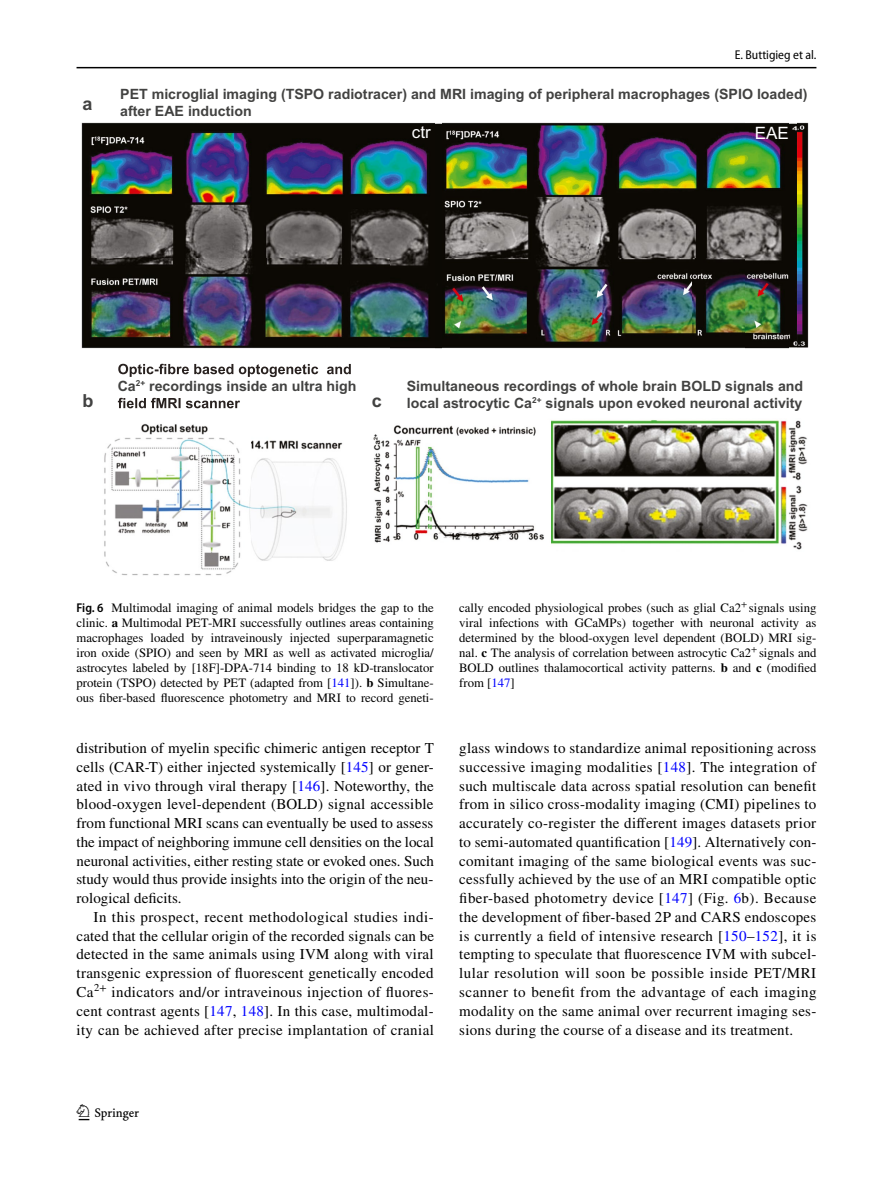
<style>
.page{position:relative;width:893px;height:1187px;background:#fff}
.page>*{position:absolute;margin:0;border:0;box-sizing:border-box;transform-origin:0 0}
.t1{font:22.5px "Springnew Regular 2";color:#000}
.t2{font:18px "Arial Bold MT4";color:#424241}
.t3{font:16.95px "Arial MT4";color:#fff}
.t4{font:15px/18.8px "STIX";letter-spacing:.02em;color:#000;text-align:justify}
.t5{font:14.25px/17px "Arial Bold MT4";color:#424241}
.t6{font:12.75px/15px "STIX";color:#000;text-align:justify}
.t7{font:semi-condensed 12.75px "Myriad Pro";color:#000}
.s1{font-family:"Myriad Pro";font-weight:600;font-stretch:semi-condensed}
.s2{font-weight:700}
.s3{color:#00f}
</style>
<div class="page">
<hr style="left:77px;top:67px;width:739px;height:1px;background:#000">
<img style="left:81px;top:122px;width:355px;height:227px">
<img style="left:441px;top:122px;width:304px;height:136px">
<img style="left:745px;top:122px;width:44px;height:227px">
<img style="left:441px;top:258px;width:304px;height:91px">
<img style="left:436px;top:123px;width:5px;height:226px">
<img style="left:796px;top:122px;width:13px;height:226px">
<div style="left:789px;top:123px;width:7px;height:225px;background:#0c0904"></div>
<img style="left:373px;top:425px;width:171px;height:118px">
<img style="left:551px;top:420px;width:257px;height:130px">
<img style="left:104px;top:423px;width:243px;height:153px">
<svg style="left:118px;top:364px;width:233px;height:13px"></svg>
<svg style="left:118px;top:398px;width:122px;height:10px"></svg>
<p class="t7" style="left:735px;top:48px;width:83px">E. Buttigieg et al.</p>
<p class="t2" style="left:82px;top:91px;width:12px">a</p>
<p class="t5" style="left:120px;top:85px;width:689px">PET microglial imaging (TSPO radiotracer) and MRI imaging of peripheral macrophages (SPIO loaded) after EAE induction</p>
<p class="t3" style="left:412px;top:121px;width:20px">ctr</p>
<p class="t3" style="left:755px;top:122px;width:36px">EAE</p>
<p class="t2" style="left:82px;top:388px;width:12px">b</p>
<p class="t5" style="left:118px;top:378px;width:240px">Ca<sup>2+</sup> recordings inside an ultra high</p>
<p class="t2" style="left:372px;top:388px;width:12px">c</p>
<p class="t5" style="left:407px;top:378px;width:398px">Simultaneous recordings of whole brain BOLD signals and local astrocytic Ca<sup>2+</sup> signals upon evoked neuronal activity</p>
<p class="t6" style="left:77px;top:601px;width:359px"><span class="s1">Fig. 6</span> Multimodal imaging of animal models bridges the gap to the clinic. <span class="s2">a</span> Multimodal PET-MRI successfully outlines areas containing macrophages loaded by intraveinously injected superparamagnetic iron oxide (SPIO) and seen by MRI as well as activated microglia/ astrocytes labeled by [18F]-DPA-714 binding to 18 kD-translocator protein (TSPO) detected by PET (adapted from [<span class="s3">141</span>]). <span class="s2">b</span> Simultane&shy;ous fiber-based fluorescence photometry and MRI to record geneti-</p>
<p class="t6" style="left:459px;top:601px;width:359px">cally encoded physiological probes (such as glial Ca2<sup>+</sup> signals using viral infections with GCaMPs) together with neuronal activity as determined by the blood-oxygen level dependent (BOLD) MRI sig&shy;nal. <span class="s2">c</span> The analysis of correlation between astrocytic Ca2<sup>+</sup> signals and BOLD outlines thalamocortical activity patterns. <span class="s2">b</span> and <span class="s2">c</span> (modified from [<span class="s3">147</span>]</p>
<p class="t4" style="left:77px;top:739px;width:359px">distribution of myelin specific chimeric antigen receptor T cells (CAR-T) either injected systemically [<span class="s3">145</span>] or gener&shy;ated in vivo through viral therapy [<span class="s3">146</span>]. Noteworthy, the blood-oxygen level-dependent (BOLD) signal accessible from functional MRI scans can eventually be used to assess the impact of neighboring immune cell densities on the local neuronal activities, either resting state or evoked ones. Such study would thus provide insights into the origin of the neu&shy;rological deficits.</p>
<p class="t4" style="left:77px;top:908px;width:359px;text-indent:17px">In this prospect, recent methodological studies indi&shy;cated that the cellular origin of the recorded signals can be detected in the same animals using IVM along with viral transgenic expression of fluorescent genetically encoded Ca<sup>2+</sup> indicators and/or intraveinous injection of fluores&shy;cent contrast agents [<span class="s3">147</span>, <span class="s3">148</span>]. In this case, multimodal&shy;ity can be achieved after precise implantation of cranial</p>
<p class="t4" style="left:459px;top:739px;width:359px">glass windows to standardize animal repositioning across successive imaging modalities [<span class="s3">148</span>]. The integration of such multiscale data across spatial resolution can benefit from in silico cross-modality imaging (CMI) pipelines to accurately co-register the different images datasets prior to semi-automated quantification [<span class="s3">149</span>]. Alternatively con&shy;comitant imaging of the same biological events was suc&shy;cessfully achieved by the use of an MRI compatible optic fiber-based photometry device [<span class="s3">147</span>] (Fig. <span class="s3">6</span>b). Because the development of fiber-based 2P and CARS endoscopes is currently a field of intensive research [<span class="s3">150</span>–<span class="s3">152</span>], it is tempting to speculate that fluorescence IVM with subcel&shy;lular resolution will soon be possible inside PET/MRI scanner to benefit from the advantage of each imaging modality on the same animal over recurrent imaging ses&shy;sions during the course of a disease and its treatment.</p>
<h1 class="t1" style="left:79px;top:1104px;width:62px">1 3</h1>
</div>
